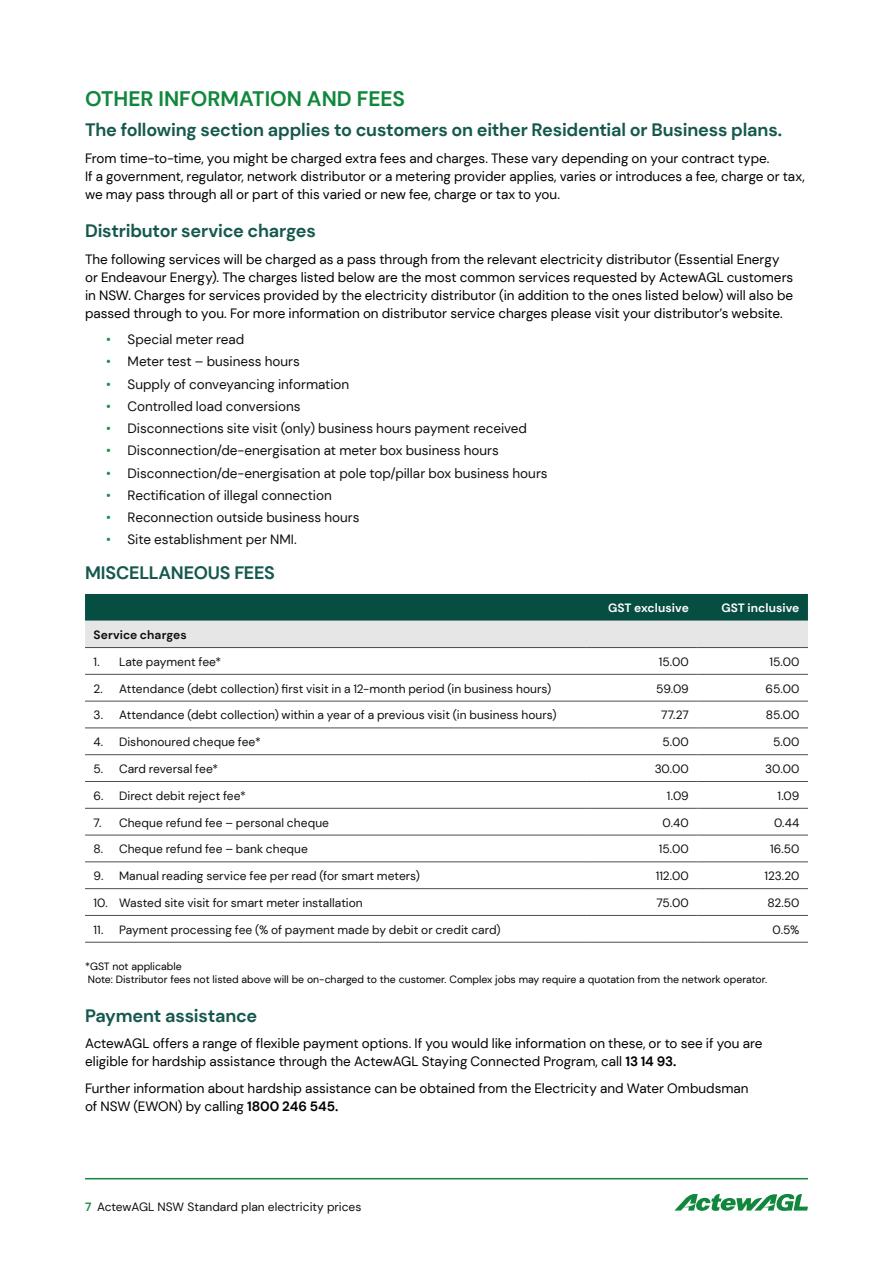
<style>
.page{position:relative;width:893px;height:1263px;background:#fff}
.page>*{position:absolute;margin:0;border:0;box-sizing:border-box;transform-origin:0 0}
.H3a{font:700 21px "DM Sans";color:#11873d}
.t1{font:700 18px "DM Sans";letter-spacing:-.01em;color:#15584d}
.t2{font:13.5px/18px "DM Sans";letter-spacing:-.005em;color:#000}
.t3{font:13.5px "DM Sans";color:#0f0f0f}
.Table_body_right_align{font:12px "DM Sans";color:#0f0f0f}
.Table_body_right_align-2{font:700 12px "DM Sans";letter-spacing:.005em;color:#fff}
.Table_body{font:700 12px "DM Sans";letter-spacing:.005em;color:#0f0f0f}
.Footnote{font:10.5px/12.6px "DM Sans";color:#000}
.s1{color:#1f8e49}
.s2{font-weight:700}
.s3{font-weight:700;color:#1f8e49}
</style>
<div class="page">
<hr style="left:85px;top:1178px;width:723px;height:1px;background:#11873d">
<svg style="left:674px;top:1194px;width:134px;height:17px"></svg>
<svg style="left:85px;top:594px;width:723px;height:53px;background:#759993"></svg>
<hr style="left:587px;top:647px;width:110px;height:1px;background:#4d4d4d">
<hr style="left:697px;top:647px;width:111px;height:1px;background:#4d4d4d">
<hr style="left:587px;top:674px;width:110px;height:1px;background:#4d4d4d">
<hr style="left:697px;top:674px;width:111px;height:1px;background:#4d4d4d">
<hr style="left:587px;top:701px;width:110px;height:1px;background:#4d4d4d">
<hr style="left:697px;top:701px;width:111px;height:1px;background:#4d4d4d">
<hr style="left:587px;top:728px;width:110px;height:1px;background:#4d4d4d">
<hr style="left:697px;top:728px;width:111px;height:1px;background:#4d4d4d">
<hr style="left:587px;top:754px;width:110px;height:1px;background:#4d4d4d">
<hr style="left:697px;top:754px;width:111px;height:1px;background:#4d4d4d">
<hr style="left:587px;top:781px;width:110px;height:1px;background:#4d4d4d">
<hr style="left:85px;top:647px;width:502px;height:1px;background:#4d4d4d">
<hr style="left:697px;top:781px;width:111px;height:1px;background:#4d4d4d">
<hr style="left:587px;top:808px;width:110px;height:1px;background:#4d4d4d">
<hr style="left:697px;top:808px;width:111px;height:1px;background:#4d4d4d">
<hr style="left:587px;top:835px;width:110px;height:1px;background:#4d4d4d">
<hr style="left:697px;top:835px;width:111px;height:1px;background:#4d4d4d">
<hr style="left:587px;top:862px;width:110px;height:1px;background:#4d4d4d">
<hr style="left:697px;top:862px;width:111px;height:1px;background:#4d4d4d">
<hr style="left:587px;top:888px;width:110px;height:1px;background:#4d4d4d">
<hr style="left:697px;top:888px;width:111px;height:1px;background:#4d4d4d">
<hr style="left:587px;top:915px;width:110px;height:1px;background:#4d4d4d">
<hr style="left:697px;top:915px;width:111px;height:1px;background:#4d4d4d">
<hr style="left:587px;top:942px;width:110px;height:1px;background:#4d4d4d">
<hr style="left:697px;top:942px;width:111px;height:1px;background:#4d4d4d">
<hr style="left:85px;top:674px;width:502px;height:1px;background:#4d4d4d">
<hr style="left:85px;top:701px;width:502px;height:1px;background:#4d4d4d">
<hr style="left:85px;top:728px;width:502px;height:1px;background:#4d4d4d">
<hr style="left:85px;top:754px;width:502px;height:1px;background:#4d4d4d">
<hr style="left:85px;top:781px;width:502px;height:1px;background:#4d4d4d">
<hr style="left:85px;top:808px;width:502px;height:1px;background:#4d4d4d">
<hr style="left:85px;top:835px;width:502px;height:1px;background:#4d4d4d">
<hr style="left:85px;top:862px;width:502px;height:1px;background:#4d4d4d">
<hr style="left:85px;top:888px;width:502px;height:1px;background:#4d4d4d">
<hr style="left:85px;top:915px;width:502px;height:1px;background:#4d4d4d">
<hr style="left:85px;top:942px;width:502px;height:1px;background:#4d4d4d">
<p class="H3a" style="left:85px;top:85px;width:322px">OTHER INFORMATION AND FEES</p>
<p class="t1" style="left:85px;top:118px;width:698px">The following section applies to customers on either Residential or Business plans.</p>
<p class="t2" style="left:85px;top:149px;width:721px">From time-to-time, you might be charged extra fees and charges. These vary depending on your contract type.<br>If a government, regulator, network distributor or a metering provider applies, varies or introduces a fee, charge or tax, we may pass through all or part of this varied or new fee, charge or tax to you.</p>
<p class="t1" style="left:85px;top:220px;width:232px">Distributor service charges</p>
<p class="t2" style="left:85px;top:250px;width:710px">The following services will be charged as a pass through from the relevant electricity distributor (Essential Energy or Endeavour Energy). The charges listed below are the most common services requested by ActewAGL customers in NSW. Charges for services provided by the electricity distributor (in addition to the ones listed below) will also be passed through to you. For more information on distributor service charges please visit your distributor’s website.</p>
<p class="t3" style="left:106px;top:331px;width:140px"><span class="s1">•</span> Special meter read</p>
<p class="t3" style="left:106px;top:353px;width:195px"><span class="s1">•</span> Meter test – business hours</p>
<p class="t3" style="left:106px;top:376px;width:244px"><span class="s1">•</span> Supply of conveyancing information</p>
<p class="t3" style="left:106px;top:398px;width:196px"><span class="s1">•</span> Controlled load conversions</p>
<p class="t3" style="left:106px;top:420px;width:422px"><span class="s1">•</span> Disconnections site visit (only) business hours payment received</p>
<p class="t3" style="left:106px;top:442px;width:394px"><span class="s1">•</span> Disconnection/de-energisation at meter box business hours</p>
<p class="t3" style="left:106px;top:465px;width:443px"><span class="s1">•</span> Disconnection/de-energisation at pole top/pillar box business hours</p>
<p class="t3" style="left:106px;top:487px;width:227px"><span class="s1">•</span> Rectification of illegal connection</p>
<p class="t3" style="left:106px;top:509px;width:255px"><span class="s1">•</span> Reconnection outside business hours</p>
<p class="t3" style="left:106px;top:531px;width:192px"><span class="s1">•</span> Site establishment per NMI.</p>
<p class="t1" style="left:85px;top:561px;width:191px">MISCELLANEOUS FEES</p>
<p class="Table_body_right_align-2" style="left:608px;top:600px;width:82px">GST exclusive</p>
<p class="Table_body_right_align-2" style="left:721px;top:600px;width:80px">GST inclusive</p>
<p class="Table_body" style="left:94px;top:627px;width:95px">Service charges</p>
<p class="Table_body_right_align" style="left:94px;top:654px;width:129px">1. Late payment fee*</p>
<p class="Table_body_right_align" style="left:659px;top:654px;width:31px">15.00</p>
<p class="Table_body_right_align" style="left:769px;top:654px;width:31px">15.00</p>
<p class="Table_body_right_align" style="left:94px;top:681px;width:459px">2. Attendance (debt collection) first visit in a 12-month period (in business hours)</p>
<p class="Table_body_right_align" style="left:656px;top:681px;width:34px">59.09</p>
<p class="Table_body_right_align" style="left:766px;top:681px;width:35px">65.00</p>
<p class="Table_body_right_align" style="left:94px;top:708px;width:464px">3. Attendance (debt collection) within a year of a previous visit (in business hours)</p>
<p class="Table_body_right_align" style="left:661px;top:708px;width:29px">77.27</p>
<p class="Table_body_right_align" style="left:766px;top:708px;width:35px">85.00</p>
<p class="Table_body_right_align" style="left:94px;top:735px;width:169px">4. Dishonoured cheque fee*</p>
<p class="Table_body_right_align" style="left:662px;top:735px;width:28px">5.00</p>
<p class="Table_body_right_align" style="left:773px;top:735px;width:28px">5.00</p>
<p class="Table_body_right_align" style="left:94px;top:761px;width:126px">5. Card reversal fee*</p>
<p class="Table_body_right_align" style="left:655px;top:761px;width:36px">30.00</p>
<p class="Table_body_right_align" style="left:765px;top:761px;width:36px">30.00</p>
<p class="Table_body_right_align" style="left:94px;top:788px;width:154px">6. Direct debit reject fee*</p>
<p class="Table_body_right_align" style="left:667px;top:788px;width:23px">1.09</p>
<p class="Table_body_right_align" style="left:777px;top:788px;width:23px">1.09</p>
<p class="Table_body_right_align" style="left:94px;top:815px;width:237px">7. Cheque refund fee – personal cheque</p>
<p class="Table_body_right_align" style="left:662px;top:815px;width:28px">0.40</p>
<p class="Table_body_right_align" style="left:774px;top:815px;width:27px">0.44</p>
<p class="Table_body_right_align" style="left:94px;top:842px;width:216px">8. Cheque refund fee – bank cheque</p>
<p class="Table_body_right_align" style="left:659px;top:842px;width:31px">15.00</p>
<p class="Table_body_right_align" style="left:770px;top:842px;width:31px">16.50</p>
<p class="Table_body_right_align" style="left:94px;top:868px;width:328px">9. Manual reading service fee per read (for smart meters)</p>
<p class="Table_body_right_align" style="left:656px;top:868px;width:35px">112.00</p>
<p class="Table_body_right_align" style="left:764px;top:868px;width:36px">123.20</p>
<p class="Table_body_right_align" style="left:94px;top:895px;width:271px">10. Wasted site visit for smart meter installation</p>
<p class="Table_body_right_align" style="left:656px;top:895px;width:34px">75.00</p>
<p class="Table_body_right_align" style="left:767px;top:895px;width:33px">82.50</p>
<p class="Table_body_right_align" style="left:94px;top:922px;width:409px">11. Payment processing fee (% of payment made by debit or credit card)</p>
<p class="Table_body_right_align" style="left:772px;top:922px;width:28px">0.5%</p>
<p class="Footnote" style="left:85px;top:960px;width:684px">*GST not applicable<br>Note: Distributor fees not listed above will be on-charged to the customer. Complex jobs may require a quotation from the network operator.</p>
<p class="t1" style="left:85px;top:1004px;width:174px">Payment assistance</p>
<p class="t2" style="left:85px;top:1034px;width:679px">ActewAGL offers a range of flexible payment options. If you would like information on these, or to see if you are eligible for hardship assistance through the ActewAGL Staying Connected Program, call <span class="s2">13 14 93.</span></p>
<p class="t2" style="left:85px;top:1079px;width:665px">Further information about hardship assistance can be obtained from the Electricity and Water Ombudsman of NSW (EWON) by calling <span class="s2">1800 246 545.</span></p>
<p class="Table_body_right_align" style="left:85px;top:1199px;width:278px"><span class="s3">7</span> ActewAGL NSW Standard plan electricity prices</p>
</div>
